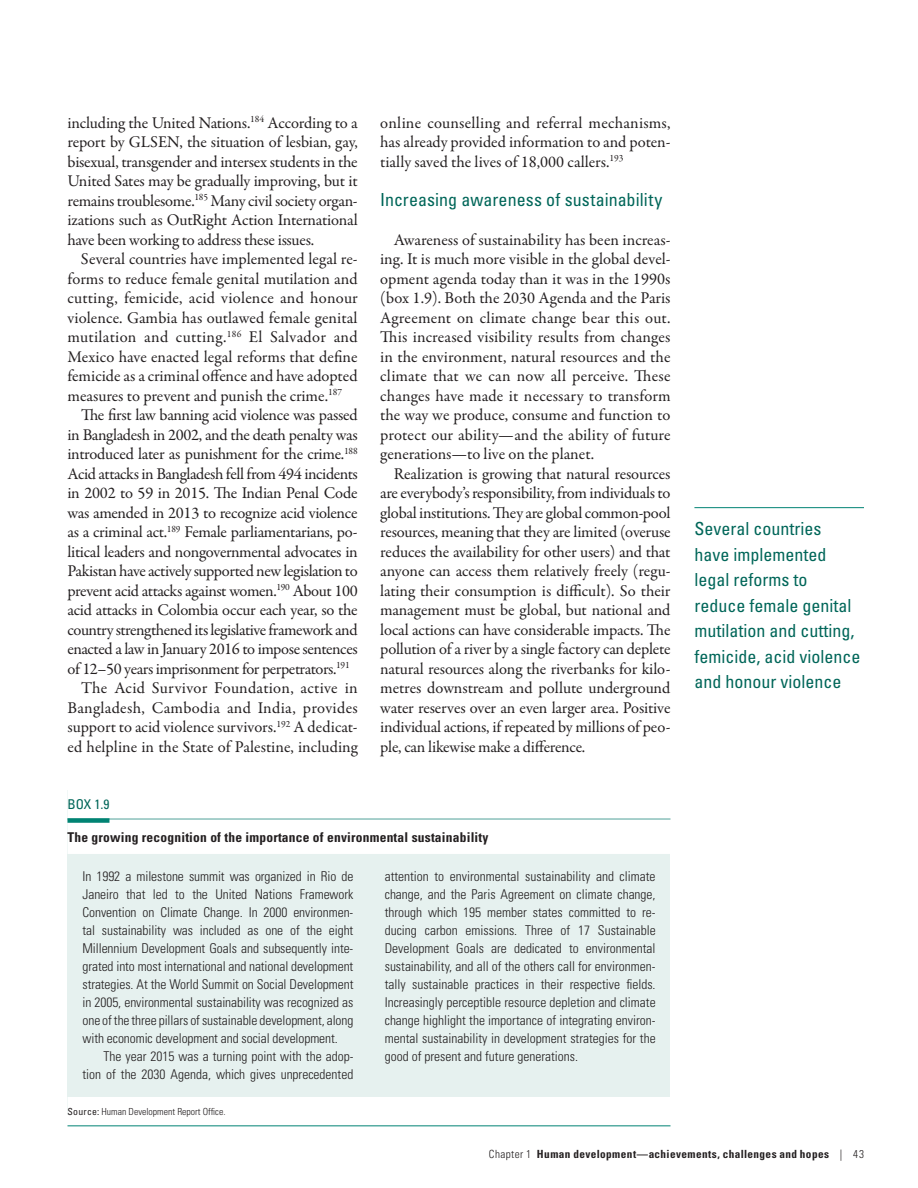
<style>
.page{position:relative;width:918px;height:1188px;background:#fff}
.page>*{position:absolute;margin:0;border:0;box-sizing:border-box;transform-origin:0 0}
.t1{font:condensed 18px/25.5px "Univers LT Std";color:#006659}
.t2{font:16.5px/19.5px "Garamond Premr Pro";letter-spacing:-.015em;color:#231f20;text-align:justify}
.t3{font:16.5px "Garamond Premr Pro";letter-spacing:.005em;color:#231f20}
.t4{font:16.5px "Garamond Premr Pro";letter-spacing:.02em;color:#231f20}
.t5{font:16.5px "Garamond Premr Pro";letter-spacing:.015em;color:#231f20}
.t6{font:300 condensed 13.5px/18px "Univers LT Std";color:#231f20;text-align:justify}
.t7{font:700 condensed 13.5px "Univers LT Std";letter-spacing:.015em;color:#231f20}
.t8{font:condensed 13.5px "Univers LT Std";color:#006659}
.t9{font:700 condensed 11.25px "Univers LT Std";letter-spacing:.035em;color:#231f20}
.t10{font:300 condensed 9.75px "Univers LT Std";color:#231f20}
.s1{font-weight:400}
.s2{font-weight:300}
</style>
<div class="page">
<hr style="left:694px;top:507px;width:170px;height:1px;background:#008373">
<div style="left:68px;top:790px;width:602px;height:325px;background:#e6f1ef"></div>
<div style="left:68px;top:790px;width:602px;height:37px;background:#fff"></div>
<hr style="left:68px;top:818px;width:602px;height:2px;background:#8bc0bb">
<div style="left:68px;top:818px;width:41px;height:5px;background:#008373"></div>
<div style="left:68px;top:827px;width:602px;height:27px;background:#fff"></div>
<div style="left:68px;top:1097px;width:602px;height:34px;background:#fff"></div>
<hr style="left:68px;top:1125px;width:602px;height:1px;background:#008373">
<p class="t2" style="left:67px;top:113px;width:292px">including the United Nations.<sup>184</sup> According to a report by GLSEN, the situation of lesbian, gay, bisexual, transgender and intersex students in the United Sates may be gradually improving, but it remains troublesome.<sup>185</sup> Many civil society organ&shy;izations such as OutRight Action International have been working to address these issues.</p>
<p class="t2" style="left:81px;top:249px;width:278px">Several countries have implemented legal re-</p>
<p class="t2" style="left:67px;top:269px;width:292px">forms to reduce female genital mutilation and</p>
<p class="t5" style="left:67px;top:288px;width:292px">cutting, femicide, acid violence and honour</p>
<p class="t3" style="left:67px;top:307px;width:292px">violence. Gambia has outlawed female genital</p>
<p class="t4" style="left:67px;top:327px;width:292px">mutilation and cutting.<sup>186</sup> El Salvador and</p>
<p class="t3" style="left:68px;top:346px;width:292px">Mexico have enacted legal reforms that define</p>
<p class="t2" style="left:68px;top:366px;width:292px">femicide as a criminal offence and have adopted</p>
<p class="t2" style="left:68px;top:386px;width:276px">measures to prevent and punish the crime.<sup>187</sup></p>
<p class="t2" style="left:81px;top:405px;width:278px">The first law banning acid violence was passed</p>
<p class="t2" style="left:68px;top:425px;width:292px">in Bangladesh in 2002, and the death penalty was</p>
<p class="t2" style="left:68px;top:444px;width:292px">introduced later as punishment for the crime.<sup>188</sup></p>
<p class="t2" style="left:67px;top:464px;width:292px">Acid attacks in Bangladesh fell from 494 incidents</p>
<p class="t2" style="left:67px;top:483px;width:292px">in 2002 to 59 in 2015. The Indian Penal Code</p>
<p class="t2" style="left:67px;top:503px;width:292px">was amended in 2013 to recognize acid violence</p>
<p class="t2" style="left:67px;top:522px;width:292px">as a criminal act.<sup>189</sup> Female parliamentarians, po-</p>
<p class="t2" style="left:67px;top:542px;width:292px">litical leaders and nongovernmental advocates in</p>
<p class="t2" style="left:67px;top:561px;width:292px">Pakistan have actively supported new legislation to</p>
<p class="t2" style="left:67px;top:581px;width:292px">prevent acid attacks against women.<sup>190</sup> About 100</p>
<p class="t2" style="left:68px;top:600px;width:292px">acid attacks in Colombia occur each year, so the</p>
<p class="t2" style="left:68px;top:620px;width:292px">country strengthened its legislative framework and</p>
<p class="t2" style="left:68px;top:639px;width:292px">enacted a law in January 2016 to impose sentences</p>
<p class="t2" style="left:68px;top:659px;width:284px">of 12–50 years imprisonment for perpetrators.<sup>191</sup></p>
<p class="t5" style="left:81px;top:678px;width:278px">The Acid Survivor Foundation, active in</p>
<p class="t4" style="left:68px;top:697px;width:292px">Bangladesh, Cambodia and India, provides</p>
<p class="t2" style="left:68px;top:717px;width:292px">support to acid violence survivors.<sup>192</sup> A dedicat-</p>
<p class="t2" style="left:68px;top:737px;width:292px">ed helpline in the State of Palestine, including</p>
<p class="t2" style="left:380px;top:113px;width:292px">online counselling and referral mechanisms, has already provided information to and poten&shy;tially saved the lives of 18,000 callers.<sup>193</sup></p>
<p class="t1" style="left:380px;top:186px;width:284px">Increasing awareness of sustainability</p>
<p class="t2" style="left:380px;top:230px;width:292px;text-indent:13px">Awareness of sustainability has been increas&shy;ing. It is much more visible in the global devel&shy;opment agenda today than it was in the 1990s (box 1.9). Both the 2030 Agenda and the Paris Agreement on climate change bear this out.<br>This increased visibility results from changes in the environment, natural resources and the climate that we can now all perceive. These changes have made it necessary to transform the way we produce, consume and function to protect our ability—and the ability of future generations—to live on the planet.</p>
<p class="t2" style="left:380px;top:464px;width:292px;text-indent:13px">Realization is growing that natural resources are everybody’s responsibility, from individuals to global institutions. They are global common-pool resources, meaning that they are limited (overuse reduces the availability for other users) and that anyone can access them relatively freely (regu&shy;lating their consumption is difficult). So their management must be global, but national and local actions can have considerable impacts. The pollution of a river by a single factory can deplete natural resources along the riverbanks for kilo&shy;metres downstream and pollute underground water reserves over an even larger area. Positive individual actions, if repeated by millions of peo&shy;ple, can likewise make a difference.</p>
<p class="t8" style="left:68px;top:796px;width:43px">BOX 1.9</p>
<p class="t7" style="left:68px;top:829px;width:423px">The growing recognition of the importance of environmental sustainability</p>
<p class="t6" style="left:82px;top:867px;width:272px">In 1992 a milestone summit was organized in Rio de Janeiro that led to the United Nations Framework Convention on Climate Change. In 2000 environmen&shy;tal sustainability was included as one of the eight Millennium Development Goals and subsequently inte&shy;grated into most international and national development strategies. At the World Summit on Social Development in 2005, environmental sustainability was recognized as one of the three pillars of sustainable development, along with economic development and social development.</p>
<p class="t6" style="left:82px;top:1047px;width:272px;text-align:right">The year 2015 was a turning point with the adop&shy;tion of the 2030 Agenda, which gives unprecedented</p>
<p class="t6" style="left:385px;top:867px;width:272px">attention to environmental sustainability and climate change, and the Paris Agreement on climate change, through which 195 member states committed to re&shy;ducing carbon emissions. Three of 17 Sustainable Development Goals are dedicated to environmental sustainability, and all of the others call for environmen&shy;tally sustainable practices in their respective fields.<br>Increasingly perceptible resource depletion and climate change highlight the importance of integrating environ&shy;mental sustainability in development strategies for the good of present and future generations.</p>
<p class="t10" style="left:68px;top:1106px;width:160px"><span class="s1">Source:</span> Human Development Report Office.</p>
<p class="t1" style="left:694px;top:516px;width:167px">Several countries have implemented legal reforms to reduce female genital mutilation and cutting, femicide, acid violence and honour violence</p>
<p class="t9" style="left:489px;top:1147px;width:377px"><span class="s2">Chapter 1</span> Human development—achievements, challenges and hopes <span class="s2">| 43</span></p>
</div>
